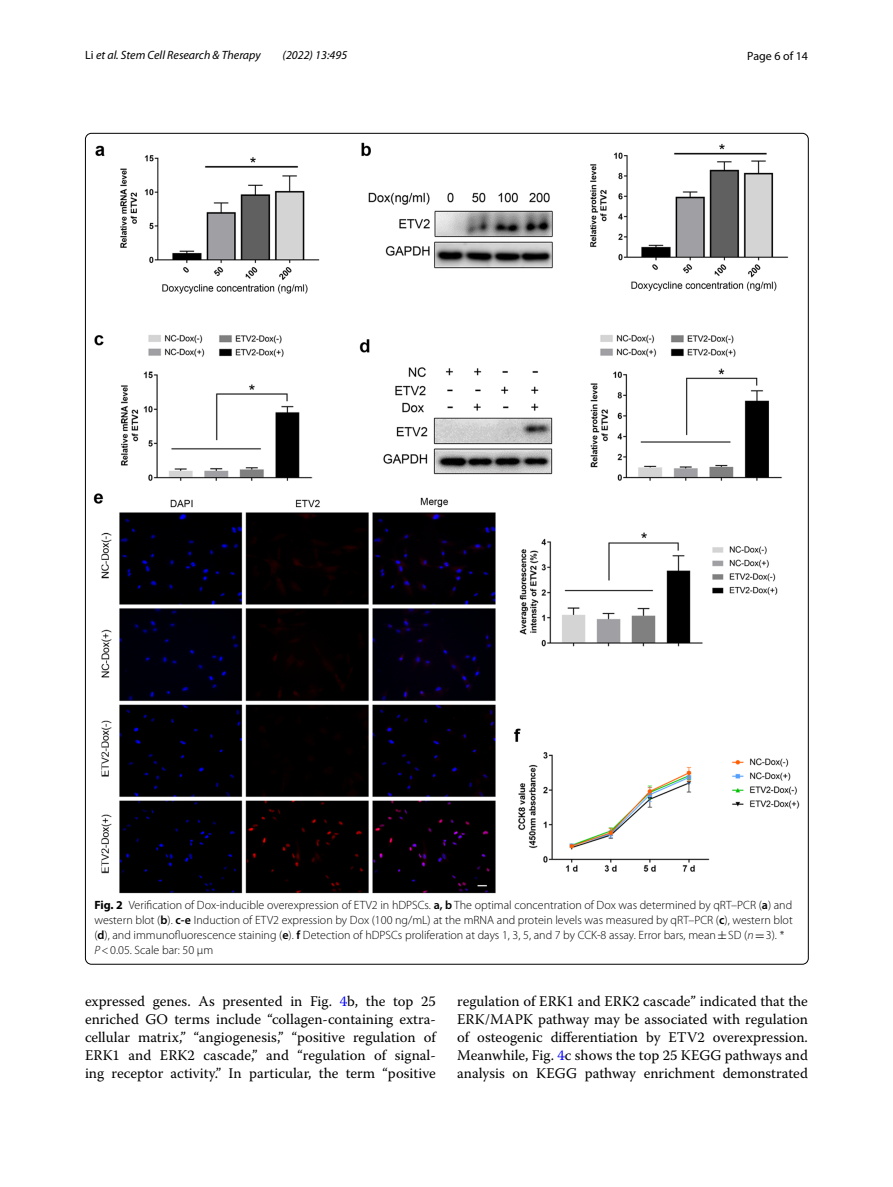
<style>
.page{position:relative;width:893px;height:1187px;background:#fff}
.page>*{position:absolute;margin:0;border:0;box-sizing:border-box;transform-origin:0 0}
.t1{font:14.7px/18px "Warnock Pro";color:#000;text-align:justify}
.t2{font:300 12px/15px "Myriad Pro";color:#000}
.t3{font:italic 12px "Myriad Pro";color:#000}
.t4{font:12px "Myriad Pro";color:#000}
.s1{font-style:normal}
.s2{font-weight:700}
.s3{font-weight:600}
.s4{font-family:"MTSY";font-weight:400}
.s5{font-style:italic}
.s6{color:#00f}
</style>
<div class="page">
<img style="left:94px;top:142px;width:706px;height:751px">
<p class="t3" style="left:85px;top:48px;width:177px"><span class="s1">Li</span> et al. Stem Cell Research &amp; Therapy</p>
<p class="t3" style="left:283px;top:48px;width:66px">(2022) 13:495</p>
<p class="t4" style="left:747px;top:48px;width:62px">Page 6 of 14</p>
<p class="t2" style="left:94px;top:897px;width:700px"><span class="s2">Fig. 2</span> Verification of Dox-inducible overexpression of ETV2 in hDPSCs. <span class="s3">a, b</span> The optimal concentration of Dox was determined by qRT–PCR (<span class="s3">a</span>) and western blot (<span class="s3">b</span>). <span class="s3">c-e</span> Induction of ETV2 expression by Dox (100 ng/mL) at the mRNA and protein levels was measured by qRT–PCR (<span class="s3">c</span>), western blot (<span class="s3">d</span>), and immunofluorescence staining (<span class="s3">e</span>). <span class="s3">f</span> Detection of hDPSCs proliferation at days 1, 3, 5, and 7 by CCK-8 assay. Error bars, mean<span class="s4">±</span>SD (<span class="s5">n</span><span class="s4">=</span>3). * <span class="s5">P</span>&lt;0.05. Scale bar: 50 μm</p>
<p class="t1" style="left:85px;top:991px;width:352px">expressed genes. As presented in Fig. <span class="s6">4</span>b, the top 25 enriched GO terms include “collagen-containing extra&shy;cellular matrix,” “angiogenesis,” “positive regulation of ERK1 and ERK2 cascade,” and “regulation of signal&shy;ing receptor activity.” In particular, the term “positive</p>
<p class="t1" style="left:457px;top:991px;width:352px">regulation of ERK1 and ERK2 cascade” indicated that the ERK/MAPK pathway may be associated with regulation of osteogenic differentiation by ETV2 overexpression.<br>Meanwhile, Fig. <span class="s6">4</span>c shows the top 25 KEGG pathways and analysis on KEGG pathway enrichment demonstrated</p>
</div>
